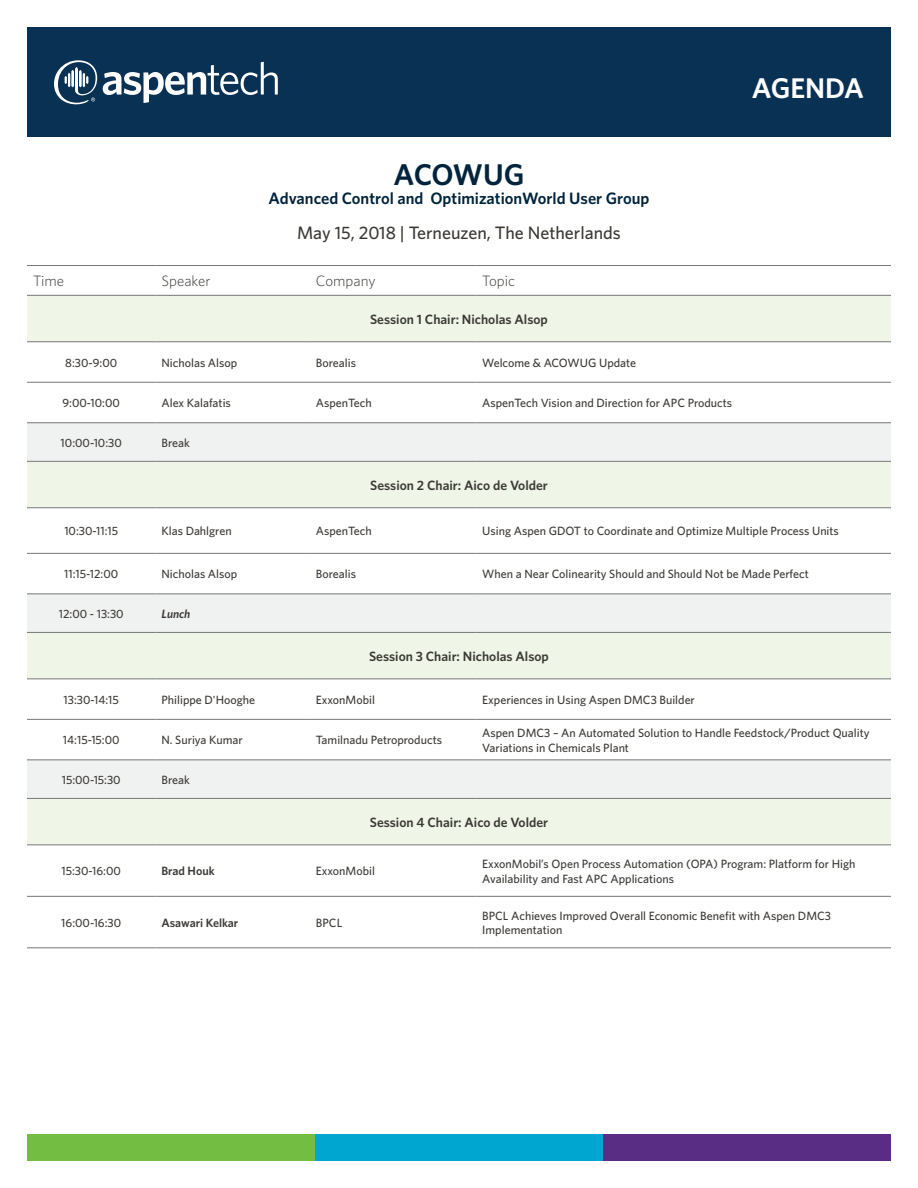
<style>
.page{position:relative;width:918px;height:1188px;background:#fff}
.page>*{position:absolute;margin:0;border:0;box-sizing:border-box;transform-origin:0 0}
.t1{font:600 30px "Whitney";letter-spacing:-.025em;color:#01243c}
.t2{font:600 28.5px "Whitney";color:#fff}
.t3{font:500 18px "Whitney";color:#3c3935}
.t4{font:600 16.5px "Whitney";color:#01243c}
.t5{font:300 15px "Whitney";color:#3c3935}
.t6{font:600 13.5px "Whitney";color:#3c3935}
.t7{font:500 12px/14.4px "Whitney";color:#3c3935}
.t8{font:600 12px "Whitney";color:#3c3935}
.t9{font:italic 600 12px "Whitney";color:#3c3935}
</style>
<div class="page">
<div style="left:27px;top:27px;width:864px;height:109px;background:#093153"></div>
<div style="left:27px;top:1134px;width:288px;height:27px;background:#74bd43"></div>
<div style="left:315px;top:1134px;width:288px;height:27px;background:#00a6cf"></div>
<div style="left:603px;top:1134px;width:288px;height:27px;background:#592d83"></div>
<svg style="left:54px;top:60px;width:43px;height:45px"></svg>
<svg style="left:103px;top:62px;width:175px;height:41px"></svg>
<svg style="left:27px;top:296px;width:864px;height:548px;fill:#eff6e8"></svg>
<svg style="left:27px;top:423px;width:864px;height:375px"></svg>
<hr style="left:27px;top:265px;width:129px;height:1px;background:#767779">
<hr style="left:156px;top:265px;width:154px;height:1px;background:#767779">
<hr style="left:310px;top:265px;width:166px;height:1px;background:#767779">
<hr style="left:476px;top:265px;width:415px;height:1px;background:#767779">
<hr style="left:27px;top:382px;width:129px;height:1px;background:#767779">
<hr style="left:156px;top:382px;width:154px;height:1px;background:#767779">
<hr style="left:310px;top:382px;width:166px;height:1px;background:#767779">
<hr style="left:476px;top:382px;width:415px;height:1px;background:#767779">
<hr style="left:27px;top:422px;width:129px;height:1px;background:#767779">
<hr style="left:156px;top:422px;width:154px;height:1px;background:#767779">
<hr style="left:310px;top:422px;width:166px;height:1px;background:#767779">
<hr style="left:476px;top:422px;width:415px;height:1px;background:#767779">
<hr style="left:27px;top:553px;width:129px;height:1px;background:#767779">
<hr style="left:156px;top:553px;width:154px;height:1px;background:#767779">
<hr style="left:310px;top:553px;width:166px;height:1px;background:#767779">
<hr style="left:476px;top:553px;width:415px;height:1px;background:#767779">
<hr style="left:27px;top:719px;width:129px;height:1px;background:#767779">
<hr style="left:156px;top:719px;width:154px;height:1px;background:#767779">
<hr style="left:310px;top:719px;width:166px;height:1px;background:#767779">
<hr style="left:476px;top:719px;width:415px;height:1px;background:#767779">
<hr style="left:27px;top:896px;width:129px;height:1px;background:#767779">
<hr style="left:156px;top:896px;width:154px;height:1px;background:#767779">
<hr style="left:310px;top:896px;width:166px;height:1px;background:#767779">
<hr style="left:476px;top:896px;width:415px;height:1px;background:#767779">
<hr style="left:27px;top:947px;width:129px;height:1px;background:#767779">
<hr style="left:156px;top:947px;width:154px;height:1px;background:#767779">
<hr style="left:310px;top:947px;width:166px;height:1px;background:#767779">
<hr style="left:476px;top:947px;width:415px;height:1px;background:#767779">
<hr style="left:27px;top:593px;width:129px;height:1px;background:#767779">
<hr style="left:156px;top:593px;width:154px;height:1px;background:#767779">
<hr style="left:310px;top:593px;width:166px;height:1px;background:#767779">
<hr style="left:476px;top:593px;width:415px;height:1px;background:#767779">
<hr style="left:27px;top:759px;width:129px;height:1px;background:#767779">
<hr style="left:156px;top:759px;width:154px;height:1px;background:#767779">
<hr style="left:310px;top:759px;width:166px;height:1px;background:#767779">
<hr style="left:476px;top:759px;width:415px;height:1px;background:#767779">
<hr style="left:27px;top:798px;width:129px;height:1px;background:#767779">
<hr style="left:156px;top:798px;width:154px;height:1px;background:#767779">
<hr style="left:310px;top:798px;width:166px;height:1px;background:#767779">
<hr style="left:476px;top:798px;width:415px;height:1px;background:#767779">
<hr style="left:27px;top:844px;width:129px;height:1px;background:#767779">
<hr style="left:156px;top:844px;width:154px;height:1px;background:#767779">
<hr style="left:310px;top:844px;width:166px;height:1px;background:#767779">
<hr style="left:476px;top:844px;width:415px;height:1px;background:#767779">
<hr style="left:27px;top:632px;width:129px;height:1px;background:#767779">
<hr style="left:156px;top:632px;width:154px;height:1px;background:#767779">
<hr style="left:310px;top:632px;width:166px;height:1px;background:#767779">
<hr style="left:476px;top:632px;width:415px;height:1px;background:#767779">
<hr style="left:27px;top:678px;width:129px;height:1px;background:#767779">
<hr style="left:156px;top:678px;width:154px;height:1px;background:#767779">
<hr style="left:310px;top:678px;width:166px;height:1px;background:#767779">
<hr style="left:476px;top:678px;width:415px;height:1px;background:#767779">
<hr style="left:27px;top:461px;width:129px;height:1px;background:#767779">
<hr style="left:156px;top:461px;width:154px;height:1px;background:#767779">
<hr style="left:310px;top:461px;width:166px;height:1px;background:#767779">
<hr style="left:476px;top:461px;width:415px;height:1px;background:#767779">
<hr style="left:27px;top:507px;width:129px;height:1px;background:#767779">
<hr style="left:156px;top:507px;width:154px;height:1px;background:#767779">
<hr style="left:310px;top:507px;width:166px;height:1px;background:#767779">
<hr style="left:476px;top:507px;width:415px;height:1px;background:#767779">
<hr style="left:27px;top:295px;width:129px;height:1px;background:#767779">
<hr style="left:156px;top:295px;width:154px;height:1px;background:#767779">
<hr style="left:310px;top:295px;width:166px;height:1px;background:#767779">
<hr style="left:476px;top:295px;width:415px;height:1px;background:#767779">
<hr style="left:27px;top:341px;width:129px;height:1px;background:#767779">
<hr style="left:156px;top:341px;width:154px;height:1px;background:#767779">
<hr style="left:310px;top:341px;width:166px;height:1px;background:#767779">
<hr style="left:476px;top:341px;width:415px;height:1px;background:#767779">
<h1 class="t1" style="left:394px;top:156px;width:132px">ACOWUG</h1>
<h3 class="t4" style="left:268px;top:189px;width:383px">Advanced Control and OptimizationWorld User Group</h3>
<h3 class="t3" style="left:297px;top:222px;width:325px">May 15, 2018 | Terneuzen, The Netherlands</h3>
<h2 class="t2" style="left:752px;top:71px;width:114px">AGENDA</h2>
<p class="t5" style="left:33px;top:271px;width:33px">Time</p>
<p class="t5" style="left:162px;top:271px;width:50px">Speaker</p>
<p class="t5" style="left:316px;top:271px;width:61px">Company</p>
<p class="t5" style="left:482px;top:271px;width:34px">Topic</p>
<p class="t6" style="left:370px;top:311px;width:179px">Session 1 Chair: Nicholas Alsop</p>
<p class="t7" style="left:65px;top:355px;width:53px">8:30-9:00</p>
<p class="t7" style="left:162px;top:355px;width:77px">Nicholas Alsop</p>
<p class="t7" style="left:316px;top:355px;width:42px">Borealis</p>
<p class="t7" style="left:482px;top:355px;width:155px">Welcome &amp; ACOWUG Update</p>
<p class="t7" style="left:63px;top:396px;width:59px">9:00-10:00</p>
<p class="t7" style="left:162px;top:396px;width:71px">Alex Kalafatis</p>
<p class="t7" style="left:316px;top:396px;width:57px">AspenTech</p>
<p class="t7" style="left:482px;top:396px;width:251px">AspenTech Vision and Direction for APC Products</p>
<p class="t7" style="left:61px;top:435px;width:63px">10:00-10:30</p>
<p class="t7" style="left:162px;top:435px;width:30px">Break</p>
<p class="t6" style="left:370px;top:477px;width:179px">Session 2 Chair: Aico de Volder</p>
<p class="t7" style="left:64px;top:524px;width:55px">10:30-11:15</p>
<p class="t7" style="left:162px;top:524px;width:72px">Klas Dahlgren</p>
<p class="t7" style="left:316px;top:524px;width:57px">AspenTech</p>
<p class="t7" style="left:482px;top:524px;width:358px">Using Aspen GDOT to Coordinate and Optimize Multiple Process Units</p>
<p class="t7" style="left:64px;top:567px;width:56px">11:15-12:00</p>
<p class="t7" style="left:162px;top:567px;width:77px">Nicholas Alsop</p>
<p class="t7" style="left:316px;top:567px;width:42px">Borealis</p>
<p class="t7" style="left:482px;top:567px;width:328px">When a Near Colinearity Should and Should Not be Made Perfect</p>
<p class="t7" style="left:59px;top:606px;width:66px">12:00 - 13:30</p>
<p class="t9" style="left:162px;top:607px;width:30px">Lunch</p>
<p class="t6" style="left:369px;top:648px;width:181px">Session 3 Chair: Nicholas Alsop</p>
<p class="t7" style="left:64px;top:692px;width:57px">13:30-14:15</p>
<p class="t7" style="left:162px;top:692px;width:95px">Philippe D'Hooghe</p>
<p class="t7" style="left:316px;top:692px;width:61px">ExxonMobil</p>
<p class="t7" style="left:482px;top:692px;width:214px">Experiences in Using Aspen DMC3 Builder</p>
<p class="t7" style="left:63px;top:733px;width:58px">14:15-15:00</p>
<p class="t7" style="left:162px;top:733px;width:83px">N. Suriya Kumar</p>
<p class="t7" style="left:316px;top:733px;width:128px">Tamilnadu Petroproducts</p>
<p class="t7" style="left:482px;top:726px;width:389px">Aspen DMC3 – An Automated Solution to Handle Feedstock/Product Quality<br>Variations in Chemicals Plant</p>
<p class="t7" style="left:62px;top:772px;width:60px">15:00-15:30</p>
<p class="t7" style="left:162px;top:772px;width:30px">Break</p>
<p class="t6" style="left:370px;top:814px;width:180px">Session 4 Chair: Aico de Volder</p>
<p class="t7" style="left:62px;top:864px;width:61px">15:30-16:00</p>
<p class="t8" style="left:162px;top:864px;width:55px">Brad Houk</p>
<p class="t7" style="left:316px;top:864px;width:61px">ExxonMobil</p>
<p class="t7" style="left:482px;top:856px;width:375px">ExxonMobil’s Open Process Automation (OPA) Program: Platform for High<br>Availability and Fast APC Applications</p>
<p class="t7" style="left:61px;top:915px;width:61px">16:00-16:30</p>
<p class="t8" style="left:162px;top:915px;width:78px">Asawari Kelkar</p>
<p class="t7" style="left:316px;top:915px;width:28px">BPCL</p>
<p class="t7" style="left:482px;top:908px;width:350px">BPCL Achieves Improved Overall Economic Benefit with Aspen DMC3<br>Implementation</p>
</div>
